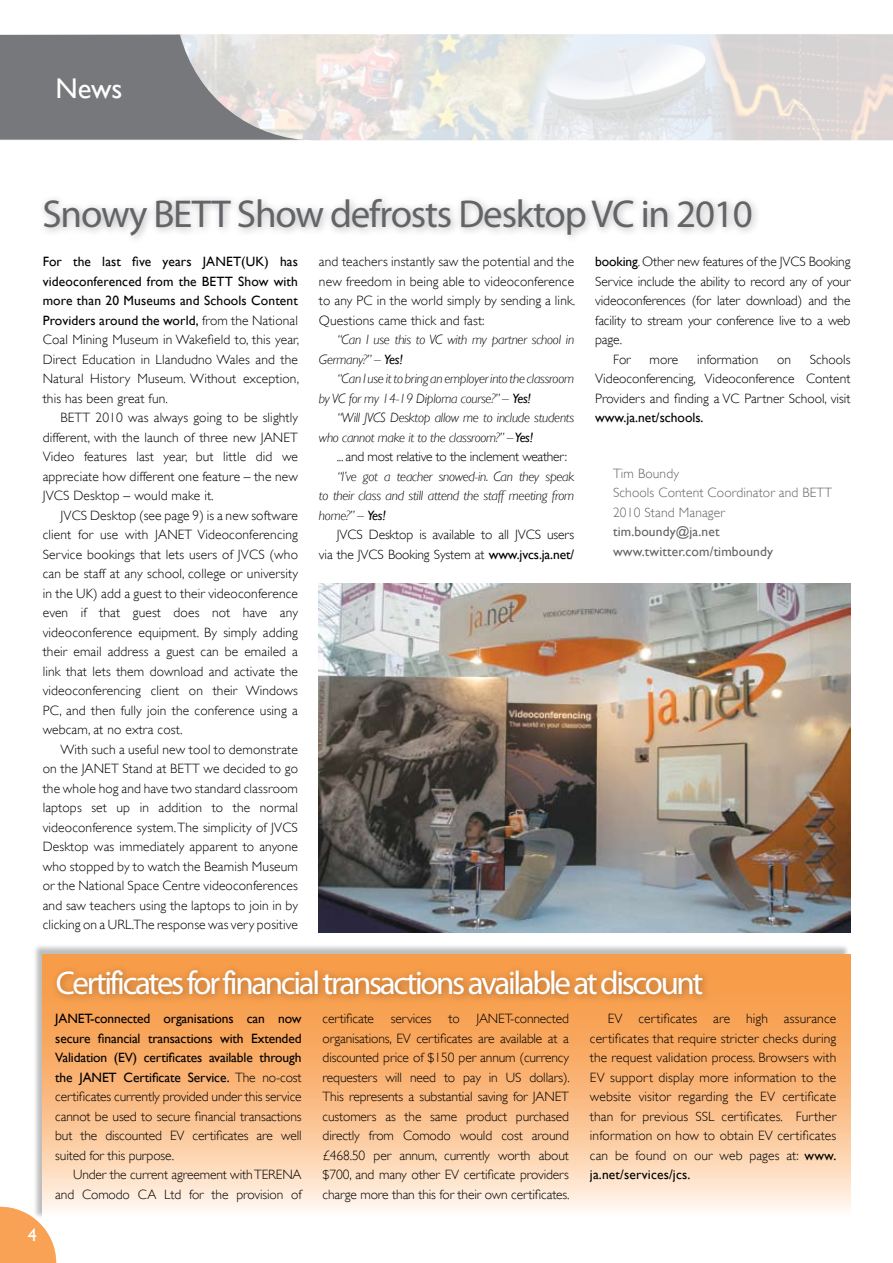
<style>
.page{position:relative;width:893px;height:1263px;background:#fff}
.page>*{position:absolute;margin:0;border:0;box-sizing:border-box;transform-origin:0 0}
.t1{font:39px "Myriad Pro";letter-spacing:-.03em;color:#636467}
.t2{font:33px "Myriad Pro";letter-spacing:-.07em;color:#fff}
.t3{font:28.5px "Gill Sans";color:#fff}
.t4{font:18px "Gill Sans";color:#fff}
.t5{font:300 13.5px/19.5px "Gill Sans";letter-spacing:-.01em;color:#000;text-align:justify}
.t6{font:italic 300 13.5px/19.5px "Gill Sans";letter-spacing:-.02em;color:#000}
.t7{font:300 13.5px/19.5px "Gill Sans";letter-spacing:.01em;color:#636467}
.t8{font:13.5px/19.5px "Gill Sans";letter-spacing:.01em;color:#636467}
.t9{font:13.5px "Gill Sans";color:#000}
.s1{font-weight:400}
</style>
<div class="page">
<div style="left:0;top:34px;width:180px;height:106px;background:#77787b"></div>
<img style="left:180px;top:34px;width:712px;height:106px">
<svg style="left:892px;top:34px;width:1px;height:106px"></svg>
<svg style="left:0;top:1207px;width:56px;height:56px;background:#f9ab67"></svg>
<div style="left:38px;top:192px;width:855px;height:166px;background:#000;opacity:.31"></div>
<div style="left:32px;top:943px;width:820px;height:279px;background:#000;opacity:.32"></div>
<svg style="left:43px;top:955px;width:807px;height:265px;background:#fbc99c"></svg>
<div style="left:51px;top:964px;width:832px;height:75px;background:#000;opacity:.31"></div>
<img style="left:319px;top:584px;width:531px;height:348px">
<h3 class="t3" style="left:56px;top:71px;width:68px">News</h3>
<h1 class="t1" style="left:43px;top:189px;width:712px">Snowy BETT Show defrosts Desktop VC in 2010</h1>
<p class="t5" style="left:43px;top:252px;width:258px"><span class="s1">For the last five years JANET(UK) has videoconferenced from the BETT Show with more than 20 Museums and Schools Content Providers around the world,</span> from the National Coal Mining Museum in Wakefield to, this year, Direct Education in Llandudno Wales and the Natural History Museum. Without exception, this has been great fun.</p>
<p class="t5" style="left:43px;top:408px;width:257px;text-indent:18px">BETT 2010 was always going to be slightly different, with the launch of three new JANET Video features last year, but little did we appreciate how different one feature – the new JVCS Desktop – would make it.</p>
<p class="t5" style="left:43px;top:505px;width:257px;text-indent:18px">JVCS Desktop (see page 9) is a new software client for use with JANET Videoconferencing Service bookings that lets users of JVCS (who can be staff at any school, college or university in the UK) add a guest to their videoconference even if that guest does not have any videoconference equipment. By simply adding their email address a guest can be emailed a link that lets them download and activate the videoconferencing client on their Windows PC, and then fully join the conference using a webcam, at no extra cost.</p>
<p class="t5" style="left:43px;top:739px;width:257px;text-indent:18px">With such a useful new tool to demonstrate on the JANET Stand at BETT we decided to go the whole hog and have two standard classroom laptops set up in addition to the normal videoconference system. The simplicity of JVCS Desktop was immediately apparent to anyone who stopped by to watch the Beamish Museum or the National Space Centre videoconferences and saw teachers using the laptops to join in by clicking on a URL.The response was very positive</p>
<p class="t5" style="left:319px;top:252px;width:258px">and teachers instantly saw the potential and the new freedom in being able to videoconference to any PC in the world simply by sending a link.<br>Questions came thick and fast:</p>
<p class="t6" style="left:319px;top:330px;width:257px;text-indent:18px">“Can I use this to VC with my partner school in<br>Germany?” – <span class="s1">Yes!</span></p>
<p class="t6" style="left:319px;top:369px;width:257px;text-indent:18px">“Can I use it to bring an employer into the classroom by VC for my 14-19 Diploma course?” – <span class="s1">Yes!</span></p>
<p class="t6" style="left:319px;top:408px;width:257px;text-indent:18px">“Will JVCS Desktop allow me to include students who cannot make it to the classroom?” – <span class="s1">Yes!</span></p>
<p class="t5" style="left:337px;top:447px;width:232px">... and most relative to the inclement weather:</p>
<p class="t6" style="left:319px;top:466px;width:257px;text-align:justify;text-indent:18px">“I’ve got a teacher snowed-in. Can they speak to their class and still attend the staff meeting from home?” – <span class="s1">Yes!</span></p>
<p class="t5" style="left:319px;top:525px;width:257px;text-align:right">JVCS Desktop is available to all JVCS users<br>via the JVCS Booking System at <span class="s1">www.jvcs.ja.net/</span></p>
<p class="t5" style="left:595px;top:252px;width:257px"><span class="s1">booking</span>. Other new features of the JVCS Booking</p>
<p class="t5" style="left:595px;top:271px;width:257px">Service include the ability to record any of your</p>
<p class="t5" style="left:595px;top:291px;width:257px">videoconferences (for later download) and the</p>
<p class="t5" style="left:595px;top:310px;width:257px">facility to stream your conference live to a web</p>
<p class="t5" style="left:595px;top:330px;width:29px">page.</p>
<p class="t5" style="left:613px;top:349px;width:19px">For</p>
<p class="t5" style="left:650px;top:349px;width:30px">more</p>
<p class="t5" style="left:697px;top:349px;width:63px">information</p>
<p class="t5" style="left:777px;top:349px;width:15px">on</p>
<p class="t5" style="left:595px;top:349px;width:257px;text-indent:215px">Schools Videoconferencing, Videoconference Content Providers and finding a VC Partner School, visit</p>
<p class="t9" style="left:595px;top:409px;width:110px">www.ja.net/schools.</p>
<p class="t7" style="left:613px;top:463px;width:221px">Tim Boundy<br>Schools Content Coordinator and BETT<br>2010 Stand Manager</p>
<p class="t8" style="left:613px;top:522px;width:162px">tim.boundy@ja.net www.twitter.com/timboundy</p>
<h3 class="t4" style="left:28px;top:1224px;width:10px">4</h3>
<h2 class="t2" style="left:56px;top:962px;width:649px">Certificates for financial transactions available at discount</h2>
<p class="t5" style="left:55px;top:1009px;width:248px"><span class="s1">JANET-connected organisations can now secure financial transactions with Extended Validation (EV) certificates available through the JANET Certificate Service.</span> The no-cost certificates currently provided under this service cannot be used to secure financial transactions but the discounted EV certificates are well suited for this purpose.</p>
<p class="t5" style="left:55px;top:1165px;width:248px;text-align:right">Under the current agreement with TERENA and Comodo CA Ltd for the provision of</p>
<p class="t5" style="left:323px;top:1009px;width:249px">certificate services to JANET-connected organisations, EV certificates are available at a discounted price of $150 per annum (currency requesters will need to pay in US dollars).<br>This represents a substantial saving for JANET customers as the same product purchased directly from Comodo would cost around £468.50 per annum, currently worth about $700, and many other EV certificate providers charge more than this for their own certificates.</p>
<p class="t5" style="left:590px;top:1009px;width:248px;text-indent:18px">EV certificates are high assurance certificates that require stricter checks during the request validation process. Browsers with EV support display more information to the website visitor regarding the EV certificate than for previous SSL certificates. Further information on how to obtain EV certificates can be found on our web pages at: <span class="s1">www. ja.net/services/jcs.</span></p>
</div>
